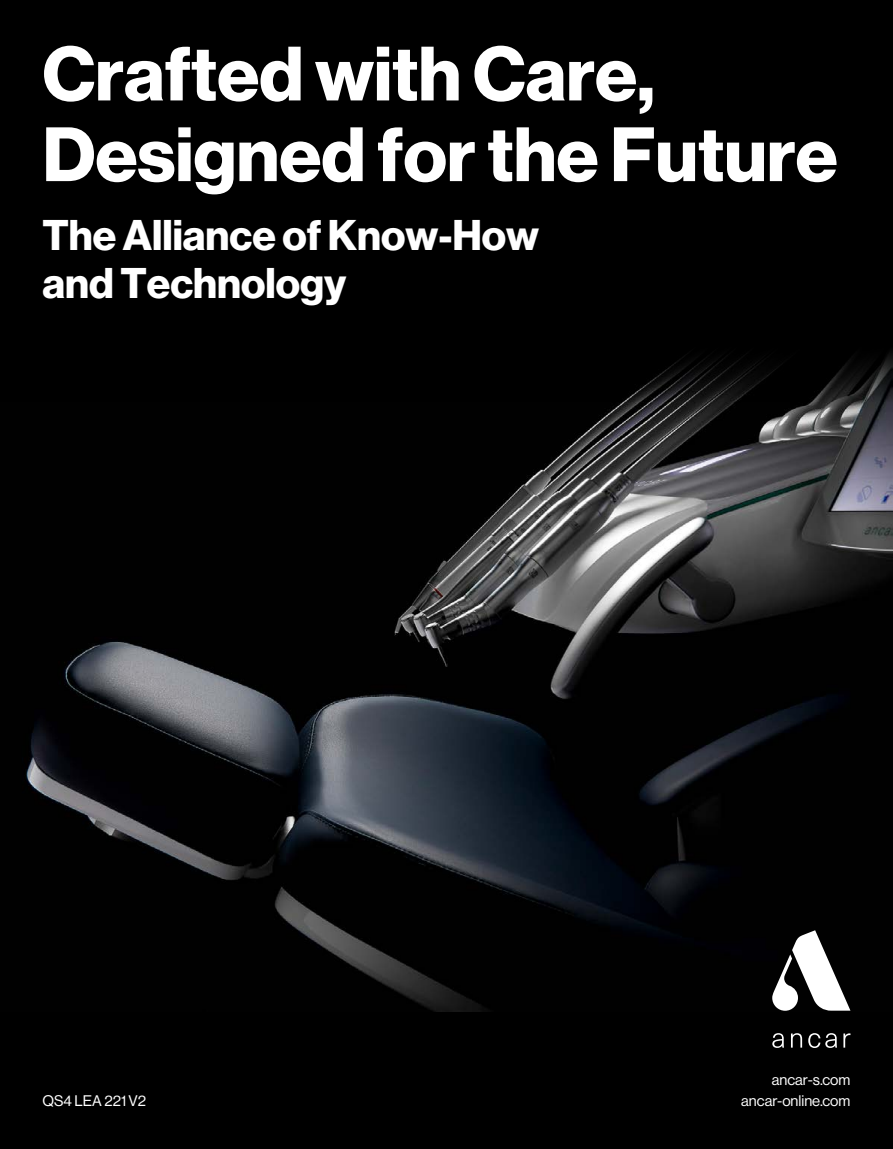
<style>
.page{position:relative;width:893px;height:1149px;background:#fff}
.page>*{position:absolute;margin:0;border:0;box-sizing:border-box;transform-origin:0 0}
.t1{font:75.15px/80.6px "N Haas Grotesk DS Pro 75 Bd";color:#fff}
.t2{font:42px/48px "N Haas Grotesk DS Pro 75 Bd";color:#fff}
.t3{font:15px "N Haas Grotesk DS Pro 55 Rg";color:#fff}
</style>
<div class="page">
<div style="left:0;top:0;width:893px;height:1148px;background:#000"></div>
<img style="left:26px;top:353px;width:867px;height:657px">
<svg style="left:772px;top:1033px;width:12px;height:14px"></svg>
<svg style="left:791px;top:1033px;width:11px;height:14px"></svg>
<svg style="left:808px;top:1033px;width:29px;height:14px"></svg>
<svg style="left:843px;top:1033px;width:7px;height:14px"></svg>
<svg style="left:772px;top:929px;width:78px;height:81px"></svg>
<h1 class="t1" style="left:43px;top:35px;width:797px">Crafted with Care,<br>Designed for the Future</h1>
<h2 class="t2" style="left:43px;top:212px;width:498px">The Alliance of Know-How and Technology</h2>
<p class="t3" style="left:43px;top:1092px;width:105px">QS4 LEA 221 V2</p>
<p class="t3" style="left:772px;top:1071px;width:80px">ancar-s.com</p>
<p class="t3" style="left:741px;top:1092px;width:111px">ancar-online.com</p>
</div>
